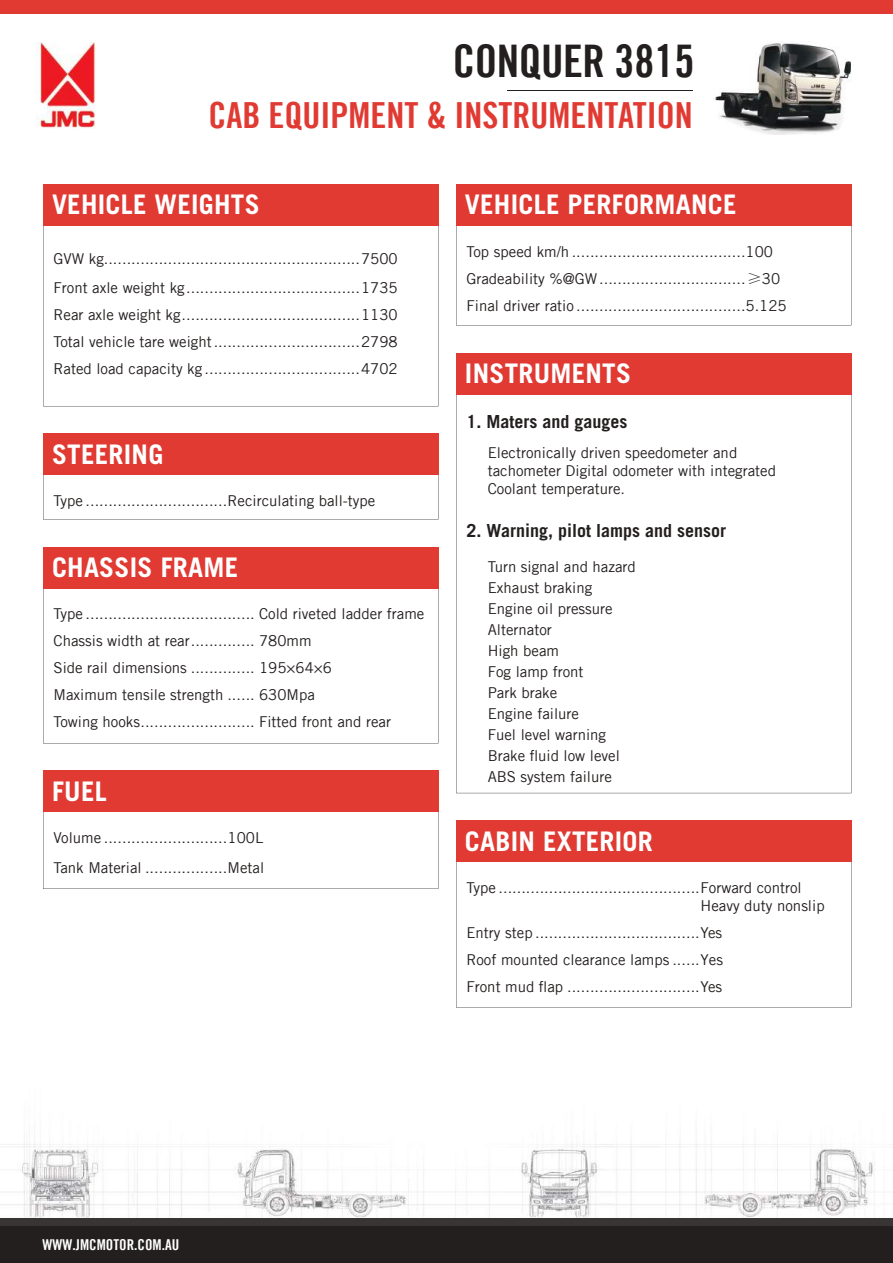
<style>
.page{position:relative;width:893px;height:1263px;background:#fff}
.page>*{position:absolute;margin:0;border:0;box-sizing:border-box;transform-origin:0 0}
.t1{font:45px "Trade Gothic LT Bold Cond Twenty";letter-spacing:-.01em;color:#241f1f}
.t2{font:36px "Trade Gothic LT Bold Cond Twenty";color:#e03a33}
.t3{font:700 27px "Trade Gothic";letter-spacing:.01em;color:#fff}
.t4{font:700 18px "Trade Gothic";color:#241f1f}
.t5{font:15px/27px "Trade Gothic LT";color:#241f1f}
.t6{font:15px "Trade Gothic LT Bold Cond Twenty";color:#fff}
.s1{font-family:"N Sim Sun"}
</style>
<div class="page">
<img style="left:0;top:951px;width:885px;height:267px">
<div style="left:0;top:1218px;width:893px;height:32px;background:#393535"></div>
<img style="left:35px;top:43px;width:61px;height:85px">
<div style="left:0;top:1226px;width:893px;height:37px;background:#241f1f"></div>
<div style="left:0;top:0;width:893px;height:14px;background:#e03a33"></div>
<img style="left:715px;top:42px;width:137px;height:93px">
<hr style="left:507px;top:90px;width:186px;height:1px;background:#241f1f">
<div style="left:43px;top:184px;width:395px;height:42px;background:#e03a33"></div>
<svg style="left:43px;top:475px;width:395px;height:45px"></svg>
<div style="left:43px;top:433px;width:395px;height:42px;background:#e03a33"></div>
<svg style="left:43px;top:812px;width:395px;height:77px"></svg>
<div style="left:43px;top:770px;width:395px;height:42px;background:#e03a33"></div>
<svg style="left:43px;top:588px;width:395px;height:155px"></svg>
<div style="left:43px;top:546px;width:395px;height:42px;background:#e03a33"></div>
<svg style="left:456px;top:862px;width:395px;height:145px"></svg>
<div style="left:456px;top:820px;width:395px;height:42px;background:#e03a33"></div>
<div style="left:456px;top:184px;width:395px;height:42px;background:#e03a33"></div>
<svg style="left:456px;top:394px;width:395px;height:399px"></svg>
<div style="left:456px;top:353px;width:395px;height:41px;background:#e03a33"></div>
<h1 class="t1" style="left:453px;top:34px;width:243px">CONQUER 3815</h1>
<h2 class="t2" style="left:209px;top:94px;width:486px">CAB EQUIPMENT &amp; INSTRUMENTATION</h2>
<h3 class="t3" style="left:52px;top:188px;width:209px">VEHICLE WEIGHTS</h3>
<p class="t5" style="left:54px;top:244px;width:346px;line-height:28.3px">GVW kg........................................................7500<br>Front axle weight kg......................................1735</p>
<p class="t5" style="left:54px;top:300px;width:346px;text-align:justify">Rear axle weight kg.......................................1130<br>Total vehicle tare weight................................2798<br>Rated load capacity kg ..................................4702</p>
<h3 class="t3" style="left:52px;top:438px;width:113px">STEERING</h3>
<p class="t5" style="left:54px;top:487px;width:323px">Type ...............................Recirculating ball-type</p>
<h3 class="t3" style="left:52px;top:551px;width:188px">CHASSIS FRAME</h3>
<p class="t5" style="left:54px;top:600px;width:372px">Type ..................................... Cold riveted ladder frame Chassis width at rear.............. 780mm<br>Side rail dimensions .............. 195×64×6<br>Maximum tensile strength ...... 630Mpa<br>Towing hooks......................... Fitted front and rear</p>
<h3 class="t3" style="left:52px;top:775px;width:56px">FUEL</h3>
<p class="t5" style="left:54px;top:823px;width:212px;line-height:30px">Volume ...........................100L<br>Tank Material ..................Metal</p>
<h3 class="t3" style="left:465px;top:188px;width:273px">VEHICLE PERFORMANCE</h3>
<p class="t5" style="left:466px;top:238px;width:322px">Top speed km/h ......................................100<br>Gradeability %@GW................................<span class="s1">≥</span>30<br>Final driver ratio .....................................5.125</p>
<h3 class="t3" style="left:465px;top:357px;width:168px">INSTRUMENTS</h3>
<p class="t4" style="left:466px;top:410px;width:163px">1. Maters and gauges</p>
<p class="t5" style="left:488px;top:443px;width:290px;line-height:18px">Electronically driven speedometer and tachometer Digital odometer with integrated<br>Coolant temperature.</p>
<p class="t4" style="left:466px;top:520px;width:261px">2. Warning, pilot lamps and sensor</p>
<p class="t5" style="left:488px;top:556px;width:150px;line-height:21px">Turn signal and hazard<br>Exhaust braking<br>Engine oil pressure<br>Alternator<br>High beam<br>Fog lamp front<br>Park brake<br>Engine failure<br>Fuel level warning<br>Brake fluid low level<br>ABS system failure</p>
<h3 class="t3" style="left:465px;top:825px;width:189px">CABIN EXTERIOR</h3>
<p class="t5" style="left:466px;top:874px;width:337px">Type ............................................Forward control</p>
<p class="t5" style="left:466px;top:919px;width:258px;text-align:justify">Entry step ....................................Yes Roof mounted clearance lamps ......Yes Front mud flap .............................Yes</p>
<p class="t6" style="left:43px;top:1236px;width:138px">WWW.JMCMOTOR.COM.AU</p>
</div>
